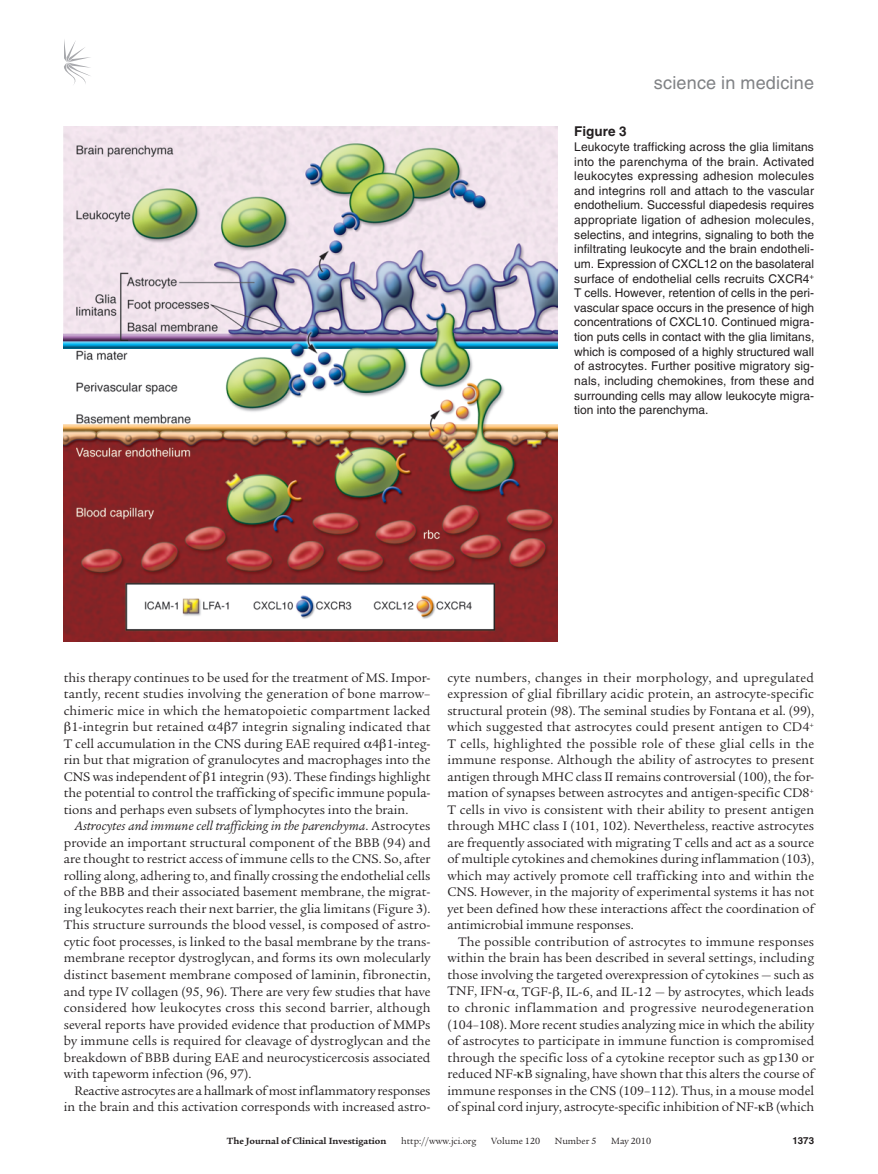
<style>
.page{position:relative;width:878px;height:1174px;background:#fff}
.page>*{position:absolute;margin:0;border:0;box-sizing:border-box;transform-origin:0 0}
.t1{font:18px "Helvetica LT Std";letter-spacing:.01em;color:#808285}
.t2{font:13.5px/16.5px "Legacy Serif Std";color:#231f20;text-align:justify}
.t3{font:italic 13.5px "Legacy Serif Std";letter-spacing:.005em;color:#231f20}
.t4{font:700 13.5px "Helvetica LT Std";color:#231f20}
.t5{font:12px/14.7px "Helvetica LT Std";color:#231f20;text-align:justify}
.t6{font:9.75px "Legacy Serif Std";color:#231f20}
.t7{font:700 9.75px "Legacy Serif Std";color:#231f20}
.t8{font:700 9.75px "Helvetica LT Std";color:#231f20}
.s1{font-style:normal}
</style>
<div class="page">
<svg style="left:64px;top:39px;width:27px;height:46px"></svg>
<img style="left:64px;top:126px;width:493px;height:515px">
<h1 class="t1" style="left:654px;top:72px;width:162px">science in medicine</h1>
<p class="t4" style="left:574px;top:123px;width:54px">Figure 3</p>
<p class="t5" style="left:574px;top:139px;width:241px">Leukocyte trafficking across the glia limitans into the parenchyma of the brain. Activated leukocytes expressing adhesion molecules and integrins roll and attach to the vascular endothelium. Successful diapedesis requires appropriate ligation of adhesion molecules, selectins, and integrins, signaling to both the infiltrating leukocyte and the brain endotheli&shy;um. Expression of CXCL12 on the basolateral surface of endothelial cells recruits CXCR4<sup>+ </sup>T cells. However, retention of cells in the peri&shy;vascular space occurs in the presence of high concentrations of CXCL10. Continued migra&shy;tion puts cells in contact with the glia limitans, which is composed of a highly structured wall of astrocytes. Further positive migratory sig&shy;nals, including chemokines, from these and surrounding cells may allow leukocyte migra&shy;tion into the parenchyma.</p>
<p class="t2" style="left:64px;top:669px;width:368px">this therapy continues to be used for the treatment of MS. Impor-</p>
<p class="t2" style="left:64px;top:686px;width:368px">tantly, recent studies involving the generation of bone marrow–</p>
<p class="t2" style="left:64px;top:702px;width:368px">chimeric mice in which the hematopoietic compartment lacked</p>
<p class="t2" style="left:71px;top:719px;width:360px">1-integrin but retained 4 7 integrin signaling indicated that</p>
<p class="t2" style="left:64px;top:735px;width:368px">T cell accumulation in the CNS during EAE required 4 1-integ-</p>
<p class="t2" style="left:64px;top:752px;width:368px">rin but that migration of granulocytes and macrophages into the</p>
<p class="t2" style="left:64px;top:768px;width:368px">CNS was independent of 1 integrin (93). These findings highlight</p>
<p class="t2" style="left:64px;top:785px;width:368px">the potential to control the trafficking of specific immune popula-</p>
<p class="t2" style="left:64px;top:801px;width:346px">tions and perhaps even subsets of lymphocytes into the brain.</p>
<p class="t3" style="left:74px;top:818px;width:357px">Astrocytes and immune cell trafficking in the parenchyma<span class="s1">. Astrocytes</span></p>
<p class="t2" style="left:64px;top:834px;width:368px">provide an important structural component of the BBB (94) and</p>
<p class="t2" style="left:64px;top:851px;width:368px">are thought to restrict access of immune cells to the CNS. So, after</p>
<p class="t2" style="left:64px;top:867px;width:368px">rolling along, adhering to, and finally crossing the endothelial cells</p>
<p class="t2" style="left:64px;top:884px;width:368px">of the BBB and their associated basement membrane, the migrat-</p>
<p class="t2" style="left:64px;top:900px;width:368px">ing leukocytes reach their next barrier, the glia limitans (Figure 3).</p>
<p class="t2" style="left:64px;top:917px;width:368px">This structure surrounds the blood vessel, is composed of astro-</p>
<p class="t2" style="left:64px;top:933px;width:368px">cytic foot processes, is linked to the basal membrane by the trans-</p>
<p class="t2" style="left:64px;top:950px;width:368px">membrane receptor dystroglycan, and forms its own molecularly</p>
<p class="t2" style="left:64px;top:966px;width:368px">distinct basement membrane composed of laminin, fibronectin,</p>
<p class="t2" style="left:64px;top:983px;width:368px">and type IV collagen (95, 96). There are very few studies that have</p>
<p class="t2" style="left:64px;top:999px;width:368px">considered how leukocytes cross this second barrier, although</p>
<p class="t2" style="left:64px;top:1016px;width:368px">several reports have provided evidence that production of MMPs</p>
<p class="t2" style="left:64px;top:1032px;width:368px">by immune cells is required for cleavage of dystroglycan and the</p>
<p class="t2" style="left:64px;top:1049px;width:368px">breakdown of BBB during EAE and neurocysticercosis associated</p>
<p class="t2" style="left:64px;top:1065px;width:189px">with tapeworm infection (96, 97).</p>
<p class="t2" style="left:74px;top:1082px;width:357px">Reactive astrocytes are ahallmarkofmostinflammatory responses</p>
<p class="t2" style="left:64px;top:1098px;width:368px">in the brain and this activation corresponds with increased astro-</p>
<p class="t2" style="left:447px;top:669px;width:368px">cyte numbers, changes in their morphology, and upregulated expression of glial fibrillary acidic protein, an astrocyte-specific structural protein (98). The seminal studies by Fontana et al. (99), which suggested that astrocytes could present antigen to CD4<sup>+ </sup>T cells, highlighted the possible role of these glial cells in the immune response. Although the ability of astrocytes to present antigen through MHC class II remains controversial (100), the for&shy;mation of synapses between astrocytes and antigen-specific CD8<sup>+ </sup>T cells in vivo is consistent with their ability to present antigen through MHC class I (101, 102). Nevertheless, reactive astrocytes are frequently associated with migrating T cells and act as a source of multiple cytokines and chemokines during inflammation (103), which may actively promote cell trafficking into and within the CNS. However, in the majority of experimental systems it has not yet been defined how these interactions affect the coordination of antimicrobial immune responses.</p>
<p class="t2" style="left:447px;top:933px;width:368px;text-indent:11px">The possible contribution of astrocytes to immune responses within the brain has been described in several settings, including those involving the targeted overexpression of cytokines — such as TNF, IFN- , TGF- , IL-6, and IL-12 — by astrocytes, which leads to chronic inflammation and progressive neurodegeneration (104–108). More recent studies analyzing mice in which the ability of astrocytes to participate in immune function is compromised through the specific loss of a cytokine receptor such as gp130 or reduced NF- B signaling, have shown that this alters the course of immune responses in the CNS (109–112). Thus, in a mouse model of spinal cord injury, astrocyte-specific inhibition of NF- B (which</p>
<p class="t7" style="left:227px;top:1135px;width:161px">The Journal of Clinical Investigation</p>
<p class="t6" style="left:401px;top:1135px;width:77px">http://www.jci.org</p>
<p class="t6" style="left:491px;top:1135px;width:50px">Volume 120</p>
<p class="t6" style="left:555px;top:1135px;width:43px">Number 5</p>
<p class="t6" style="left:611px;top:1135px;width:41px">May 2010</p>
<p class="t8" style="left:792px;top:1134px;width:23px">1373</p>
</div>
